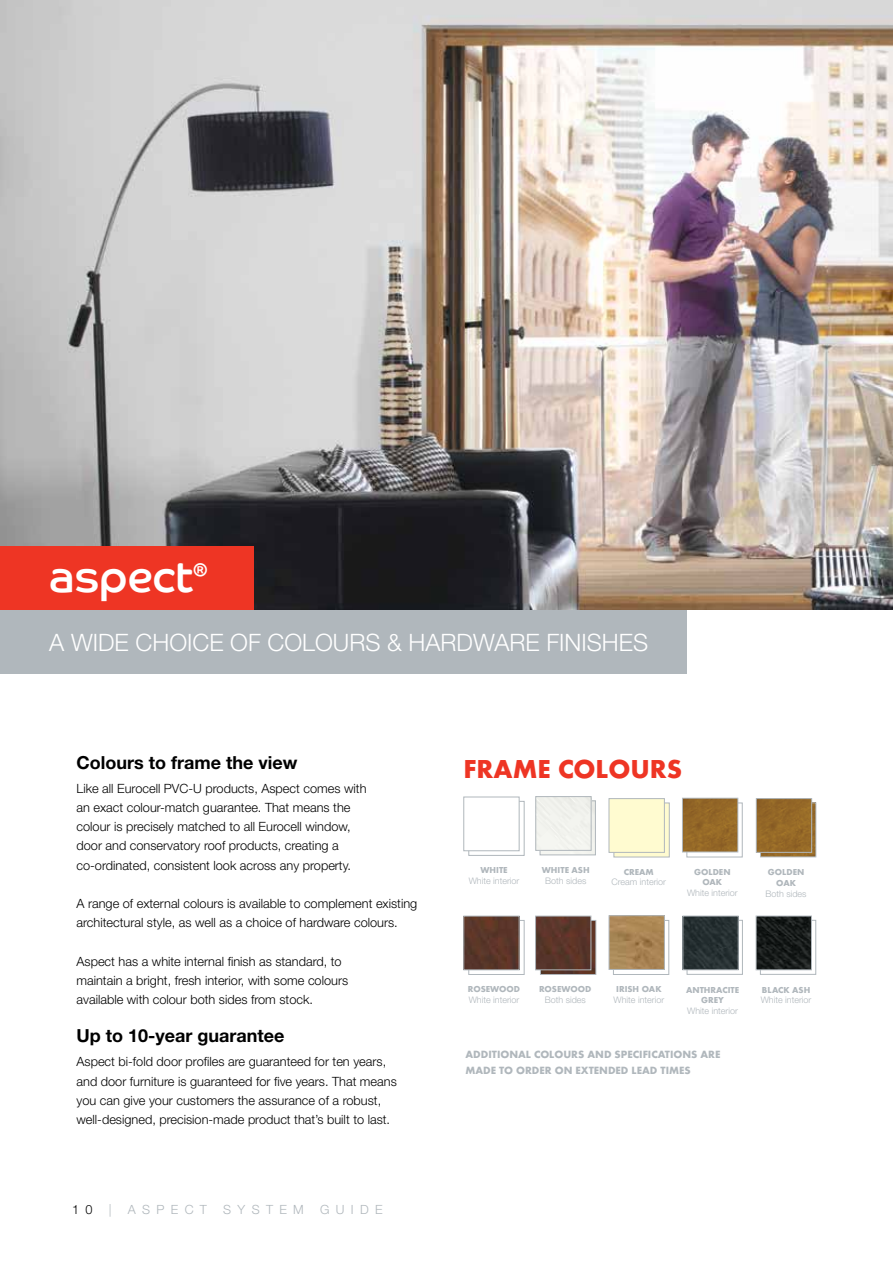
<style>
.page{position:relative;width:893px;height:1263px;background:#fff}
.page>*{position:absolute;margin:0;border:0;box-sizing:border-box;transform-origin:0 0}
.t1{font:45px "Co Headline";color:#fff}
.t2{font:27px "Futura Bld";color:#ee3524}
.t3{font:300 24px "Helvetica Neue LT Std";color:#fff}
.t4{font:700 18px "Helvetica Neue LT Std";color:#000}
.t5{font:18px "Co Headline";color:#fff}
.t6{font:300 12.75px/19.2px "Helvetica Neue LT Std";color:#000}
.t7{font:300 12.75px "Helvetica Neue LT Std";letter-spacing:.5em;color:#b0b7bc}
.t8{font:10.95px/16.6px "Futura Bld";color:#b0b7bc}
.t9{font:300 9px "Helvetica Neue LT Std";color:#b0b7bc}
.t10{font:9px/10.8px "Futura Bld";color:#b0b7bc;text-align:center}
</style>
<div class="page">
<img style="left:0;top:0;width:893px;height:610px">
<div style="left:0;top:610px;width:687px;height:64px;background:#b0b7bc"></div>
<div style="left:0;top:546px;width:253px;height:64px;background:#ee3524"></div>
<img style="left:542px;top:803px;width:52px;height:50px">
<div style="left:540px;top:801px;width:56px;height:54px;border:1px solid #b0b7bc"></div>
<img style="left:762px;top:804px;width:52px;height:51px">
<div style="left:760px;top:802px;width:56px;height:55px;border:1px solid #b0b7bc"></div>
<div style="left:687px;top:803px;width:55px;height:54px;background:linear-gradient(to right,#fff,#fff);border:1px solid #b0b7bc"></div>
<div style="left:614px;top:803px;width:55px;height:54px;background:#fffbd0;border:1px solid #b0b7bc"></div>
<div style="left:468px;top:801px;width:56px;height:55px;background:linear-gradient(to right,#f3f4f5,#f6f7f7);border:1px solid #b0b7bc"></div>
<div style="left:463px;top:797px;width:56px;height:54px;background:#fff;border:1px solid #b0b7bc"></div>
<div style="left:609px;top:798px;width:56px;height:55px;background:#fffbd0;border:1px solid #b0b7bc"></div>
<img style="left:684px;top:800px;width:52px;height:50px">
<div style="left:682px;top:798px;width:56px;height:54px;border:1px solid #b0b7bc"></div>
<img style="left:758px;top:800px;width:52px;height:50px">
<div style="left:756px;top:798px;width:56px;height:54px;border:1px solid #b0b7bc"></div>
<div style="left:537px;top:798px;width:52px;height:51px;background:#f2f3ee"></div>
<div style="left:535px;top:796px;width:56px;height:55px;border:1px solid #b0b7bc"></div>
<svg style="left:760px;top:920px;width:56px;height:54px"></svg>
<svg style="left:687px;top:920px;width:56px;height:54px"></svg>
<div style="left:613px;top:920px;width:56px;height:55px;background:#fff;border:1px solid #b0b7bc"></div>
<img style="left:542px;top:922px;width:52px;height:51px">
<div style="left:540px;top:920px;width:56px;height:55px;border:1px solid #b0b7bc"></div>
<svg style="left:468px;top:920px;width:56px;height:55px"></svg>
<img style="left:465px;top:918px;width:52px;height:50px">
<div style="left:463px;top:916px;width:56px;height:54px;border:1px solid #b0b7bc"></div>
<img style="left:537px;top:918px;width:52px;height:50px">
<div style="left:535px;top:916px;width:56px;height:54px;border:1px solid #b0b7bc"></div>
<img style="left:611px;top:917px;width:52px;height:51px">
<div style="left:609px;top:915px;width:56px;height:55px;border:1px solid #b0b7bc"></div>
<img style="left:685px;top:918px;width:51px;height:50px">
<div style="left:683px;top:916px;width:55px;height:54px;border:1px solid #b0b7bc"></div>
<img style="left:758px;top:918px;width:52px;height:50px">
<div style="left:756px;top:916px;width:56px;height:54px;border:1px solid #b0b7bc"></div>
<h1 class="t1" style="left:49px;top:550px;width:145px">aspect</h1>
<h3 class="t5" style="left:193px;top:559px;width:16px">®</h3>
<h3 class="t3" style="left:49px;top:628px;width:600px">A WIDE CHOICE OF COLOURS &amp; HARDWARE FINISHES</h3>
<h3 class="t4" style="left:77px;top:751px;width:222px">Colours to frame the view</h3>
<p class="t6" style="left:77px;top:778px;width:292px">Like all Eurocell PVC-U products, Aspect comes with an exact colour-match guarantee. That means the colour is precisely matched to all Eurocell window, door and conservatory roof products, creating a co-ordinated, consistent look across any property.</p>
<p class="t6" style="left:77px;top:894px;width:342px">A range of external colours is available to complement existing architectural style, as well as a choice of hardware colours.</p>
<p class="t6" style="left:77px;top:951px;width:273px">Aspect has a white internal finish as standard, to maintain a bright, fresh interior, with some colours available with colour both sides from stock.</p>
<h3 class="t4" style="left:77px;top:1025px;width:210px">Up to 10-year guarantee</h3>
<p class="t6" style="left:77px;top:1052px;width:322px">Aspect bi-fold door profiles are guaranteed for ten years, and door furniture is guaranteed for five years. That means you can give your customers the assurance of a robust, well-designed, precision-made product that’s built to last.</p>
<p class="t6" style="left:72px;top:1199px;width:22px">1 0</p>
<p class="t7" style="left:109px;top:1201px;width:4px">|</p>
<p class="t7" style="left:128px;top:1201px;width:81px">ASPECT</p>
<p class="t7" style="left:223px;top:1201px;width:82px">SYSTEM</p>
<p class="t7" style="left:320px;top:1201px;width:64px">GUIDE</p>
<h2 class="t2" style="left:463px;top:751px;width:220px">FRAME COLOURS</h2>
<p class="t10" style="left:480px;top:865px;width:29px">WHITE</p>
<p class="t9" style="left:469px;top:875px;width:52px">White interior</p>
<p class="t10" style="left:542px;top:865px;width:49px">WHITE ASH</p>
<p class="t9" style="left:545px;top:875px;width:43px">Both sides</p>
<p class="t10" style="left:624px;top:867px;width:31px">CREAM</p>
<p class="t9" style="left:611px;top:877px;width:56px">Cream interior</p>
<p class="t10" style="left:694px;top:867px;width:38px">GOLDEN<br>OAK</p>
<p class="t9" style="left:687px;top:887px;width:52px">White interior</p>
<p class="t10" style="left:768px;top:867px;width:38px">GOLDEN<br>OAK</p>
<p class="t9" style="left:765px;top:888px;width:43px">Both sides</p>
<p class="t10" style="left:468px;top:984px;width:54px">ROSEWOOD</p>
<p class="t9" style="left:469px;top:994px;width:52px">White interior</p>
<p class="t10" style="left:539px;top:984px;width:54px">ROSEWOOD</p>
<p class="t9" style="left:545px;top:994px;width:43px">Both sides</p>
<p class="t10" style="left:616px;top:984px;width:47px">IRISH OAK</p>
<p class="t9" style="left:614px;top:994px;width:52px">White interior</p>
<p class="t10" style="left:686px;top:985px;width:55px">ANTHRACITE<br>GREY</p>
<p class="t9" style="left:687px;top:1005px;width:52px">White interior</p>
<p class="t10" style="left:762px;top:985px;width:50px">BLACK ASH</p>
<p class="t9" style="left:761px;top:995px;width:52px">White interior</p>
<p class="t8" style="left:465px;top:1047px;width:256px">ADDITIONAL COLOURS AND SPECIFICATIONS ARE<br>MADE TO ORDER ON EXTENDED LEAD TIMES</p>
</div>
